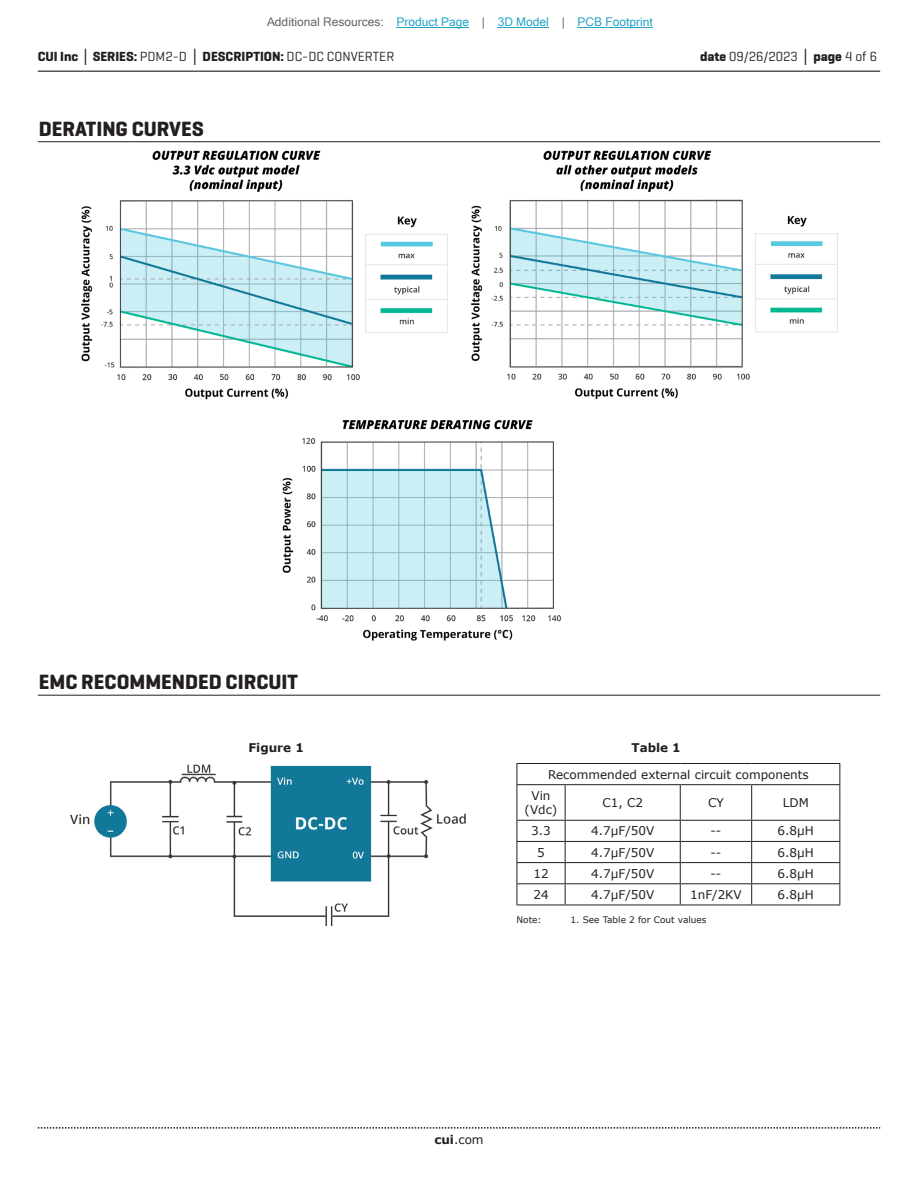
<style>
.page{position:relative;width:918px;height:1188px;background:#fff}
.page>*{position:absolute;margin:0;border:0;box-sizing:border-box;transform-origin:0 0}
.t1{font:700 21px "Geogrotesque";color:#231f20}
.t2{font:700 13.5px "Geogrotesque";color:#231f20}
.t3{font:13.5px "Geogrotesque";color:#231f20}
.t4{font:12px/21.1px "Verdana";color:#231f20}
.t5{font:12px "Microsoft Sans Serif";color:#23a4c6}
.t6{font:700 12px "Verdana";color:#231f20}
.t7{font:9px "Verdana";color:#231f20}
.s1{color:#63676b}
.s2{font-family:"Verdana"}
.s3{font-weight:400}
.s4{font-weight:700}
.s5{font-family:"Verdana";font-weight:700}
</style>
<div class="page">
<hr style="left:38px;top:71px;width:842px;height:1px;background:#231f20">
<svg style="left:38px;top:1127px;width:842px;height:2px"></svg>
<hr style="left:38px;top:695px;width:842px;height:1px;background:#231f20">
<hr style="left:517px;top:763px;width:48px;height:1px;background:#231f20">
<svg style="left:517px;top:764px;width:1px;height:20px"></svg>
<hr style="left:565px;top:763px;width:115px;height:1px;background:#231f20">
<hr style="left:680px;top:763px;width:72px;height:1px;background:#231f20">
<hr style="left:752px;top:763px;width:88px;height:1px;background:#231f20">
<svg style="left:839px;top:764px;width:1px;height:20px"></svg>
<hr style="left:517px;top:784px;width:48px;height:1px;background:#231f20">
<hr style="left:517px;top:785px;width:1px;height:35px;background:#231f20">
<hr style="left:565px;top:784px;width:115px;height:1px;background:#231f20">
<hr style="left:565px;top:785px;width:1px;height:35px;background:#231f20">
<hr style="left:680px;top:784px;width:72px;height:1px;background:#231f20">
<hr style="left:680px;top:785px;width:1px;height:35px;background:#231f20">
<hr style="left:752px;top:784px;width:88px;height:1px;background:#231f20">
<hr style="left:751px;top:785px;width:1px;height:35px;background:#231f20">
<hr style="left:839px;top:785px;width:1px;height:35px;background:#231f20">
<hr style="left:517px;top:820px;width:48px;height:1px;background:#231f20">
<hr style="left:565px;top:820px;width:115px;height:1px;background:#231f20">
<hr style="left:680px;top:820px;width:72px;height:1px;background:#231f20">
<hr style="left:752px;top:820px;width:88px;height:1px;background:#231f20">
<hr style="left:517px;top:841px;width:48px;height:1px;background:#231f20">
<hr style="left:565px;top:841px;width:115px;height:1px;background:#231f20">
<hr style="left:680px;top:841px;width:72px;height:1px;background:#231f20">
<hr style="left:752px;top:841px;width:88px;height:1px;background:#231f20">
<hr style="left:517px;top:862px;width:48px;height:1px;background:#231f20">
<hr style="left:565px;top:862px;width:115px;height:1px;background:#231f20">
<hr style="left:680px;top:862px;width:72px;height:1px;background:#231f20">
<hr style="left:752px;top:862px;width:88px;height:1px;background:#231f20">
<hr style="left:517px;top:883px;width:48px;height:1px;background:#231f20">
<svg style="left:517px;top:821px;width:1px;height:84px"></svg>
<hr style="left:565px;top:883px;width:115px;height:1px;background:#231f20">
<svg style="left:565px;top:821px;width:1px;height:84px"></svg>
<hr style="left:680px;top:883px;width:72px;height:1px;background:#231f20">
<svg style="left:680px;top:821px;width:1px;height:84px"></svg>
<hr style="left:752px;top:883px;width:88px;height:1px;background:#231f20">
<svg style="left:751px;top:821px;width:1px;height:84px"></svg>
<svg style="left:839px;top:821px;width:1px;height:84px"></svg>
<hr style="left:517px;top:905px;width:48px;height:1px;background:#231f20">
<hr style="left:565px;top:905px;width:115px;height:1px;background:#231f20">
<hr style="left:680px;top:905px;width:72px;height:1px;background:#231f20">
<hr style="left:752px;top:905px;width:88px;height:1px;background:#231f20">
<hr style="left:38px;top:141px;width:842px;height:1px;background:#231f20">
<img style="left:81px;top:150px;width:756px;height:490px">
<img style="left:71px;top:764px;width:395px;height:162px">
<hr style="left:397px;top:27px;width:72px;height:1px;background:#23a4c6">
<hr style="left:498px;top:27px;width:51px;height:1px;background:#23a4c6">
<hr style="left:578px;top:27px;width:75px;height:1px;background:#23a4c6">
<p class="t5" style="left:267px;top:15px;width:387px"><span class="s1">Additional Resources:</span> Product Page <span class="s1">|</span> 3D Model <span class="s1">|</span> PCB Footprint</p>
<p class="t2" style="left:38px;top:48px;width:358px">CUI Inc <span class="s2">│</span> SERIES: <span class="s3">PDM2-D</span> <span class="s2">│</span> DESCRIPTION: <span class="s3">DC-DC CONVERTER</span></p>
<p class="t3" style="left:700px;top:48px;width:179px"><span class="s4">date</span> 09/26/2023 <span class="s5">│</span> <span class="s4">page</span> 4 of 6</p>
<h1 class="t1" style="left:39px;top:116px;width:167px">DERATING CURVES</h1>
<h1 class="t1" style="left:39px;top:669px;width:261px">EMC RECOMMENDED CIRCUIT</h1>
<p class="t6" style="left:248px;top:739px;width:57px">Figure 1</p>
<p class="t6" style="left:632px;top:739px;width:51px">Table 1</p>
<p class="t4" style="left:531px;top:764px;width:279px;text-indent:17px">Recommended external circuit components<br>Vin</p>
<p class="t4" style="left:525px;top:799px;width:34px">(Vdc)</p>
<p class="t4" style="left:602px;top:792px;width:42px">C1, C2</p>
<p class="t4" style="left:708px;top:792px;width:17px">CY</p>
<p class="t4" style="left:783px;top:792px;width:28px">LDM</p>
<p class="t4" style="left:531px;top:820px;width:21px">3.3</p>
<p class="t4" style="left:591px;top:820px;width:65px">4.7μF/50V</p>
<p class="t4" style="left:711px;top:820px;width:12px">--</p>
<p class="t4" style="left:778px;top:820px;width:38px">6.8μH</p>
<p class="t4" style="left:537px;top:842px;width:9px">5</p>
<p class="t4" style="left:591px;top:842px;width:65px">4.7μF/50V</p>
<p class="t4" style="left:711px;top:842px;width:12px">--</p>
<p class="t4" style="left:778px;top:842px;width:38px">6.8μH</p>
<p class="t4" style="left:533px;top:863px;width:17px">12</p>
<p class="t4" style="left:591px;top:863px;width:65px">4.7μF/50V</p>
<p class="t4" style="left:711px;top:863px;width:12px">--</p>
<p class="t4" style="left:778px;top:863px;width:38px">6.8μH</p>
<p class="t4" style="left:533px;top:884px;width:17px">24</p>
<p class="t4" style="left:591px;top:884px;width:65px">4.7μF/50V</p>
<p class="t4" style="left:690px;top:884px;width:53px">1nF/2KV</p>
<p class="t4" style="left:778px;top:884px;width:38px">6.8μH</p>
<p class="t7" style="left:517px;top:914px;width:27px">Note:</p>
<p class="t7" style="left:571px;top:914px;width:138px">1. See Table 2 for Cout values</p>
<p class="t4" style="left:434px;top:1129px;width:51px"><span class="s4">cui</span>.com</p>
</div>
